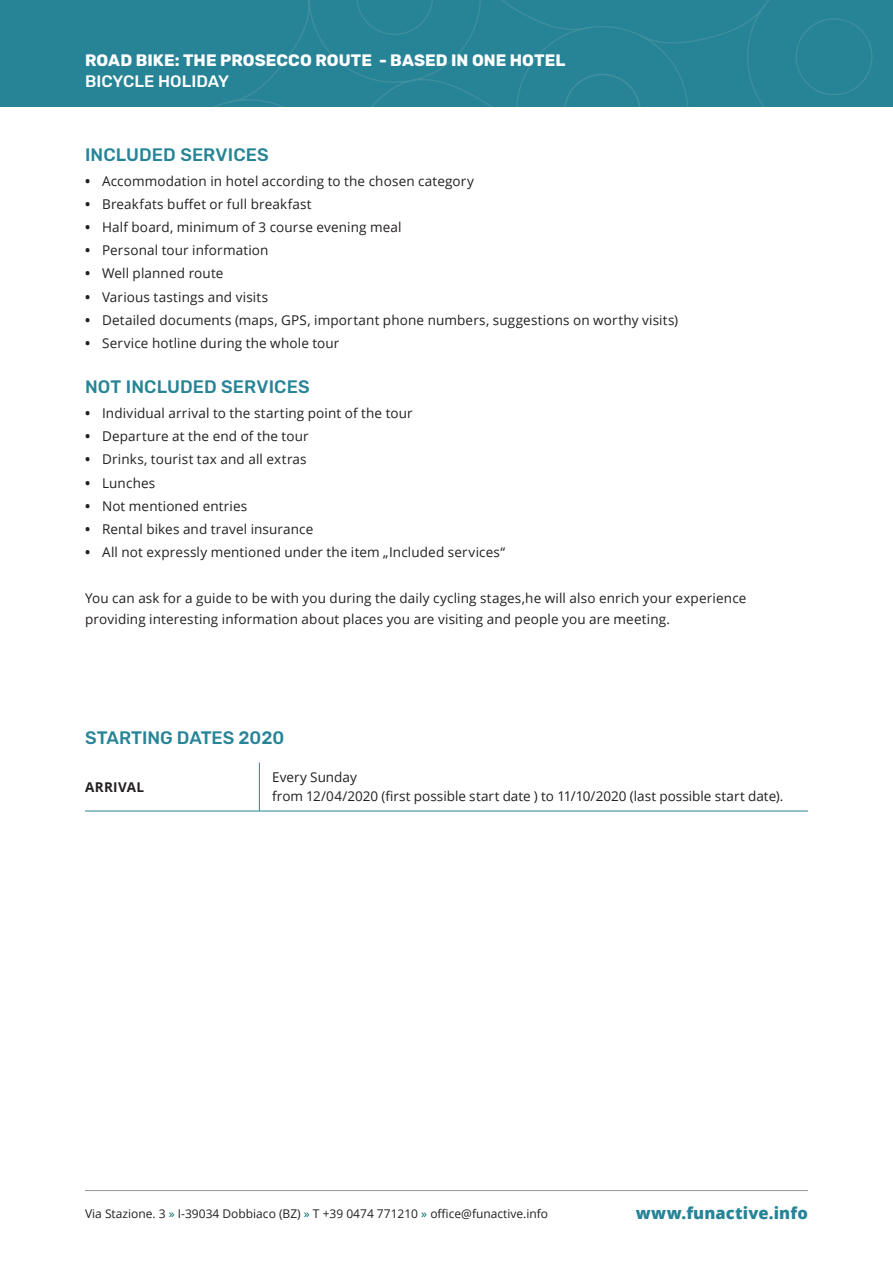
<style>
.page{position:relative;width:893px;height:1263px;background:#fff}
.page>*{position:absolute;margin:0;border:0;box-sizing:border-box;transform-origin:0 0}
.t1{font:500 18px "Rubik";letter-spacing:.005em;color:#268496}
.t2{font:700 16.5px "Rubik";letter-spacing:.005em;color:#fff}
.t3{font:800 16.5px "Open Sans";letter-spacing:.01em;color:#268496}
.t4{font:500 16.5px "Rubik";color:#fff}
.t5{font:13.5px/19.5px "Open Sans";letter-spacing:.01em;color:#231f20}
.t6{font:700 13.5px "Open Sans";letter-spacing:.025em;color:#231f20}
.t7{font:12px "Open Sans";color:#231f20}
.s1{font-weight:700}
.s2{color:#006b70}
</style>
<div class="page">
<div style="left:0;top:0;width:893px;height:106px;background:#268496"></div>
<svg style="left:216px;top:0;width:657px;height:106px"></svg>
<hr style="left:85px;top:1190px;width:723px;height:1px;background:#939598">
<hr style="left:259px;top:763px;width:1px;height:48px;background:#268496">
<hr style="left:85px;top:811px;width:174px;height:1px;background:#268496">
<hr style="left:259px;top:811px;width:549px;height:1px;background:#268496">
<p class="t2" style="left:85px;top:51px;width:482px">ROAD BIKE: THE PROSECCO ROUTE - BASED IN ONE HOTEL</p>
<p class="t4" style="left:85px;top:72px;width:146px">BICYCLE HOLIDAY</p>
<h1 class="t1" style="left:85px;top:144px;width:67px">INCLUDED</h1>
<h1 class="t1" style="left:180px;top:144px;width:90px">SERVICES</h1>
<p class="t5" style="left:85px;top:171px;width:391px"><span class="s1">•</span> Accommodation in hotel according to the chosen category</p>
<p class="t5" style="left:85px;top:194px;width:228px"><span class="s1">•</span> Breakfats buffet or full breakfast</p>
<p class="t5" style="left:85px;top:217px;width:318px"><span class="s1">•</span> Half board, minimum of 3 course evening meal</p>
<p class="t5" style="left:85px;top:240px;width:185px"><span class="s1">•</span> Personal tour information</p>
<p class="t5" style="left:85px;top:263px;width:140px"><span class="s1">•</span> Well planned route</p>
<p class="t5" style="left:85px;top:287px;width:185px"><span class="s1">•</span> Various tastings and visits</p>
<p class="t5" style="left:85px;top:310px;width:595px"><span class="s1">•</span> Detailed documents (maps, GPS, important phone numbers, suggestions on worthy visits)</p>
<p class="t5" style="left:85px;top:333px;width:256px"><span class="s1">•</span> Service hotline during the whole tour</p>
<h1 class="t1" style="left:85px;top:376px;width:95px">NOT INCLUDED</h1>
<h1 class="t1" style="left:221px;top:376px;width:12px">SERVICES</h1>
<p class="t5" style="left:85px;top:403px;width:329px"><span class="s1">•</span> Individual arrival to the starting point of the tour</p>
<p class="t5" style="left:85px;top:426px;width:225px"><span class="s1">•</span> Departure at the end of the tour</p>
<p class="t5" style="left:85px;top:449px;width:223px"><span class="s1">•</span> Drinks, tourist tax and all extras</p>
<p class="t5" style="left:85px;top:472px;width:72px"><span class="s1">•</span> Lunches</p>
<p class="t5" style="left:85px;top:496px;width:164px"><span class="s1">•</span> Not mentioned entries</p>
<p class="t5" style="left:85px;top:519px;width:230px"><span class="s1">•</span> Rental bikes and travel insurance</p>
<p class="t5" style="left:85px;top:542px;width:422px"><span class="s1">•</span> All not expressly mentioned under the item „Included services“</p>
<p class="t5" style="left:85px;top:587px;width:663px;line-height:21px">You can ask for a guide to be with you during the daily cycling stages,he will also enrich your experience providing interesting information about places you are visiting and people you are meeting.</p>
<h1 class="t1" style="left:85px;top:727px;width:201px">STARTING DATES 2020</h1>
<p class="t6" style="left:85px;top:777px;width:60px">ARRIVAL</p>
<p class="t5" style="left:272px;top:766px;width:513px">Every Sunday<br>from 12/04/2020 (first possible start date ) to 11/10/2020 (last possible start date).</p>
<p class="t7" style="left:85px;top:1205px;width:465px">Via Stazione. 3 <span class="s2">»</span> I-39034 Dobbiaco (BZ) <span class="s2">»</span> T +39 0474 771210 <span class="s2">»</span> office@funactive.info</p>
<p class="t3" style="left:636px;top:1200px;width:174px">www.funactive.info</p>
</div>
